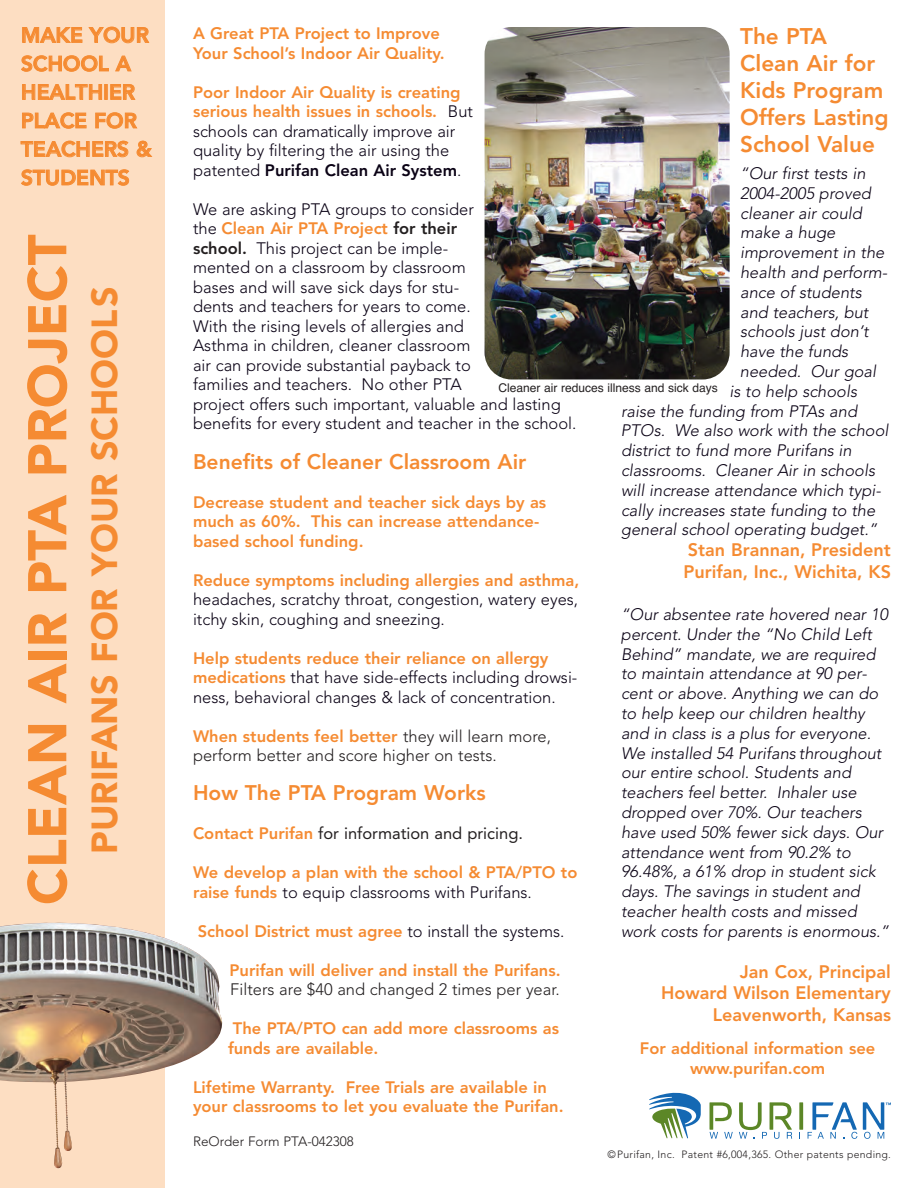
<style>
.page{position:relative;width:918px;height:1188px;background:#fff}
.page>*{position:absolute;margin:0;border:0;box-sizing:border-box;transform-origin:0 0}
.t1{font:900 54px "Avenir";color:#f58b32}
.t2{font:900 36px "Avenir";color:#f58b32}
.t3{font:800 22.5px/27px "Avenir";color:#f58b32}
.t4{font:800 21px/28.5px "Avenir";color:#f58b32}
.t5{font:800 18px/21.6px "Avenir";color:#f58b32}
.t6{font:italic 300 16.5px/19.8px "Avenir";color:#0a0215}
.t7{font:300 16.5px/19.5px "Avenir";color:#0a0215}
.t8{font:800 16.5px/19.5px "Avenir";color:#f58b32}
.t9{font:300 16.5px/19.5px "Avenir";color:#231f20}
.t10{font:16.5px "Avenir";color:#231f20}
.t11{font:300 13.5px "Avenir";color:#231f20}
.t12{font:12px "Helvetica";color:#231f20}
.t13{font:300 10.5px "Avenir";letter-spacing:.025em;color:#231f20}
.s1{font-weight:800;color:#f58b32}
.s2{font-weight:800}
.s3{font-weight:800;color:#231f20}
.s4{font-weight:300;color:#0a0215}
</style>
<div class="page">
<div style="left:0;top:0;width:165px;height:1188px;background:#fddec2"></div>
<img style="left:485px;top:27px;width:245px;height:352px;border-radius:27px">
<svg style="left:799px;top:1102px;width:4px;height:28px"></svg>
<svg style="left:649px;top:1093px;width:52px;height:45px"></svg>
<svg style="left:710px;top:1102px;width:23px;height:37px"></svg>
<svg style="left:739px;top:1102px;width:53px;height:37px"></svg>
<svg style="left:808px;top:1102px;width:49px;height:37px"></svg>
<svg style="left:863px;top:1102px;width:28px;height:37px"></svg>
<img style="left:47px;top:922px;width:176px;height:229px">
<p class="t4" style="left:21px;top:23px;width:132px">MAKE YOUR<br>SCHOOL A<br>HEALTHIER<br>PLACE FOR<br>TEACHERS &amp;<br>STUDENTS</p>
<h1 class="t1" style="left:25px;top:905px;width:672px;rotate:-90deg">CLEAN AIR PTA PROJECT</h1>
<h2 class="t2" style="left:90px;top:854px;width:569px;rotate:-90deg">PURIFANS FOR YOUR SCHOOLS</h2>
<h3 class="t3" style="left:740px;top:25px;width:150px">The PTA<br>Clean Air for<br>Kids Program<br>Offers Lasting<br>School Value</h3>
<p class="t6" style="left:740px;top:165px;width:127px">“Our first tests in</p>
<p class="t6" style="left:740px;top:185px;width:132px">2004-2005 proved</p>
<p class="t6" style="left:740px;top:204px;width:123px">cleaner air could</p>
<p class="t6" style="left:740px;top:224px;width:97px">make a huge</p>
<p class="t6" style="left:740px;top:244px;width:146px">improvement in the</p>
<p class="t6" style="left:740px;top:264px;width:149px">health and perform-</p>
<p class="t6" style="left:740px;top:284px;width:123px">ance of students</p>
<p class="t6" style="left:740px;top:303px;width:130px">and teachers, but</p>
<p class="t6" style="left:740px;top:323px;width:130px">schools just don’t</p>
<p class="t6" style="left:740px;top:343px;width:110px">have the funds</p>
<p class="t6" style="left:740px;top:363px;width:138px">needed. Our goal</p>
<p class="t6" style="left:730px;top:383px;width:129px">is to help schools</p>
<p class="t6" style="left:621px;top:402px;width:238px">raise the funding from PTAs and</p>
<p class="t6" style="left:621px;top:422px;width:269px">PTOs. We also work with the school</p>
<p class="t6" style="left:621px;top:442px;width:232px">district to fund more Purifans in</p>
<p class="t6" style="left:621px;top:462px;width:256px">classrooms. Cleaner Air in schools</p>
<p class="t6" style="left:621px;top:482px;width:261px">will increase attendance which typi-</p>
<p class="t6" style="left:621px;top:501px;width:256px">cally increases state funding to the</p>
<p class="t6" style="left:621px;top:521px;width:258px">general school operating budget.”</p>
<p class="t5" style="left:683px;top:541px;width:209px">Stan Brannan, President<br>Purifan, Inc., Wichita, KS</p>
<p class="t6" style="left:621px;top:606px;width:270px">“Our absentee rate hovered near 10 percent. Under the “No Child Left Behind” mandate, we are required to maintain attendance at 90 per&shy;cent or above. Anything we can do to help keep our children healthy and in class is a plus for everyone.<br>We installed 54 Purifans throughout our entire school. Students and teachers feel better. Inhaler use dropped over 70%. Our teachers have used 50% fewer sick days. Our attendance went from 90.2% to 96.48%, a 61% drop in student sick days. The savings in student and teacher health costs and missed work costs for parents is enormous.”</p>
<p class="t5" style="left:661px;top:962px;width:231px;text-align:right">Jan Cox, Principal<br>Howard Wilson Elementary<br>Leavenworth, Kansas</p>
<p class="t8" style="left:193px;top:25px;width:253px">A Great PTA Project to Improve<br>Your School’s Indoor Air Quality.</p>
<p class="t7" style="left:193px;top:84px;width:281px"><span class="s1">Poor Indoor Air Quality is creating serious health issues in schools.</span> But schools can dramatically improve air quality by filtering the air using the patented <span class="s2">Purifan Clean Air System</span>.</p>
<p class="t7" style="left:193px;top:201px;width:385px">We are asking PTA groups to consider<br>the <span class="s1">Clean Air PTA Project</span> <span class="s3">for their<br>school.</span> This project can be imple-<br>mented on a classroom by classroom<br>bases and will save sick days for stu-<br>dents and teachers for years to come.<br>With the rising levels of allergies and<br>Asthma in children, cleaner classroom<br>air can provide substantial payback to<br>families and teachers. No other PTA<br>project offers such important, valuable and lasting benefits for every student and teacher in the school.</p>
<p class="t4" style="left:193px;top:449px;width:335px">Benefits of Cleaner Classroom Air</p>
<p class="t8" style="left:193px;top:494px;width:355px">Decrease student and teacher sick days by as much as 60%. This can increase attendance&shy;based school funding.</p>
<p class="t8" style="left:193px;top:572px;width:388px">Reduce symptoms including allergies and asthma,</p>
<p class="t7" style="left:193px;top:591px;width:387px">headaches, scratchy throat, congestion, watery eyes, itchy skin, coughing and sneezing.</p>
<p class="t7" style="left:193px;top:650px;width:386px"><span class="s1">Help students reduce their reliance on allergy medications</span> that have side-effects including drowsi&shy;ness, behavioral changes &amp; lack of concentration.</p>
<p class="t9" style="left:193px;top:728px;width:360px"><span class="s1">When students feel better</span> they will learn more, perform better and score higher on tests.</p>
<p class="t4" style="left:193px;top:780px;width:294px">How The PTA Program Works</p>
<p class="t10" style="left:193px;top:827px;width:331px"><span class="s1">Contact Purifan</span> for information and pricing.</p>
<p class="t8" style="left:193px;top:864px;width:386px">We develop a plan with the school &amp; PTA/PTO to raise funds <span class="s4">to equip classrooms with Purifans.</span></p>
<p class="t8" style="left:198px;top:923px;width:368px">School District must agree <span class="s4">to install the systems.</span></p>
<p class="t8" style="left:229px;top:962px;width:333px">Purifan will deliver and install the Purifans.</p>
<p class="t9" style="left:230px;top:981px;width:331px">Filters are $40 and changed 2 times per year.</p>
<p class="t8" style="left:228px;top:1020px;width:332px">The PTA/PTO can add more classrooms as funds are available.</p>
<p class="t8" style="left:193px;top:1079px;width:372px">Lifetime Warranty. Free Trials are available in your classrooms to let you evaluate the Purifan.</p>
<p class="t11" style="left:193px;top:1136px;width:162px">ReOrder Form PTA-042308</p>
<p class="t12" style="left:498px;top:380px;width:221px">Cleaner air reduces illness and sick days</p>
<p class="t8" style="left:640px;top:1039px;width:237px;text-align:center">For additional information see www.purifan.com</p>
<p class="t13" style="left:608px;top:1150px;width:285px">©Purifan, Inc. Patent #6,004,365. Other patents pending.</p>
</div>
